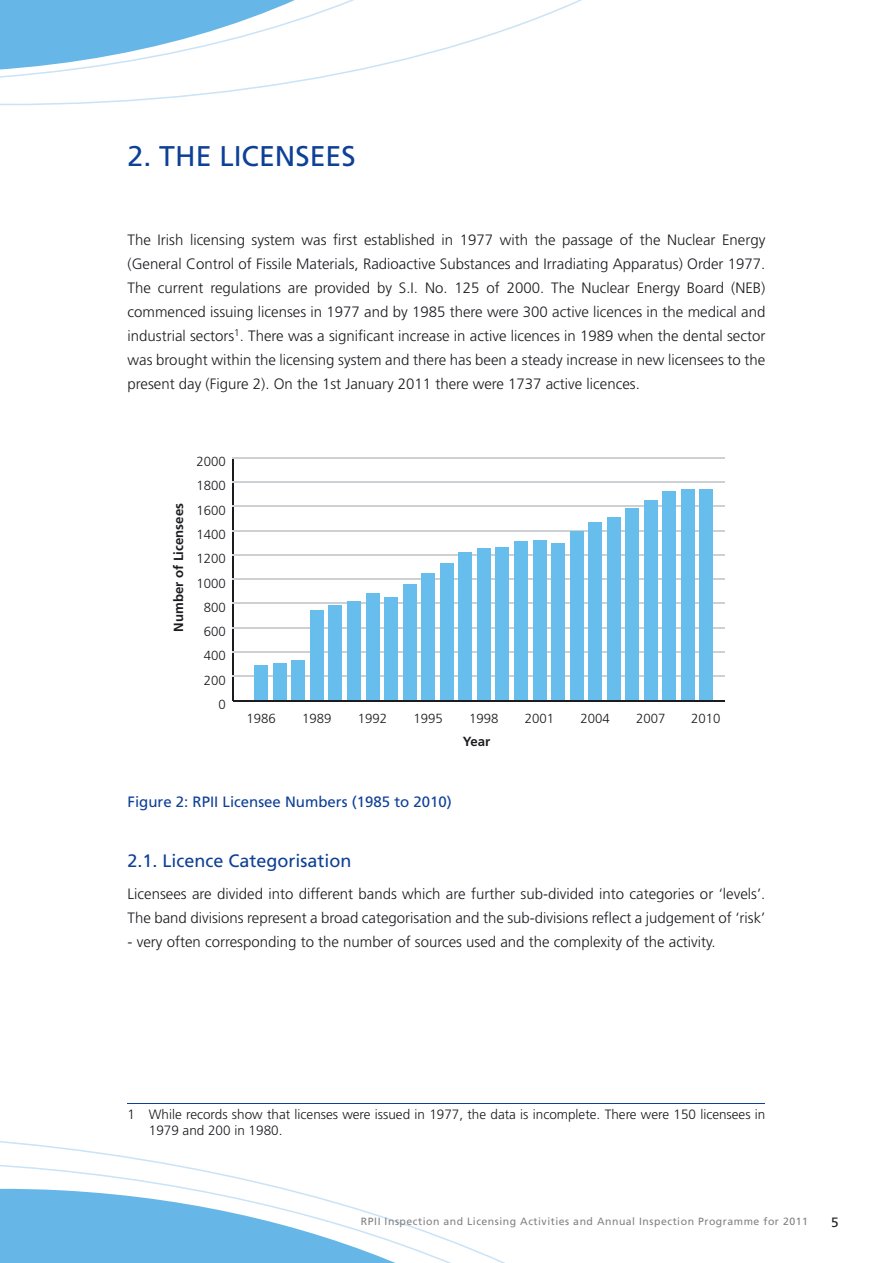
<style>
.page{position:relative;width:893px;height:1263px;background:#fff}
.page>*{position:absolute;margin:0;border:0;box-sizing:border-box;transform-origin:0 0}
.t1{font:28.5px "Frutiger LT Std";color:#0e4096}
.t2{font:18px "Frutiger LT Std";color:#0e4096}
.t3{font:300 15px/24px "Frutiger LT Std";color:#1b1c20;text-align:justify}
.t4{font:15px "Frutiger LT Std";color:#0e4096}
.t5{font:300 13.5px/16.2px "Frutiger LT Std";color:#1b1c20}
.t6{font:13.5px "Frutiger LT Std";color:#1b1c20}
.t7{font:300 13.2px "Frutiger LT Std";color:#1b1c20}
.t8{font:700 13.2px "Frutiger LT Std";color:#1b1c20}
.t9{font:10.5px "Frutiger LT Std";letter-spacing:.05em;color:#818084}
</style>
<div class="page">
<svg style="left:386px;top:0;width:196px;height:65px"></svg>
<svg style="left:0;top:0;width:386px;height:106px"></svg>
<svg style="left:0;top:1141px;width:505px;height:122px"></svg>
<hr style="left:233px;top:458px;width:1px;height:242px;background:#1b1c20">
<hr style="left:232px;top:676px;width:492px;height:1px;background:#ced1d3">
<hr style="left:232px;top:651px;width:492px;height:2px;background:#ced1d3">
<hr style="left:232px;top:627px;width:492px;height:1px;background:#ced1d3">
<hr style="left:232px;top:603px;width:492px;height:1px;background:#ced1d3">
<hr style="left:232px;top:578px;width:492px;height:2px;background:#ced1d3">
<hr style="left:232px;top:554px;width:492px;height:1px;background:#ced1d3">
<hr style="left:232px;top:530px;width:492px;height:1px;background:#ced1d3">
<hr style="left:232px;top:506px;width:492px;height:1px;background:#ced1d3">
<hr style="left:232px;top:481px;width:492px;height:2px;background:#ced1d3">
<hr style="left:232px;top:457px;width:492px;height:1px;background:#ced1d3">
<div style="left:254px;top:665px;width:14px;height:35px;background:#67beec"></div>
<div style="left:273px;top:663px;width:13px;height:37px;background:#67beec"></div>
<div style="left:292px;top:660px;width:13px;height:40px;background:#67beec"></div>
<div style="left:310px;top:610px;width:13px;height:90px;background:#67beec"></div>
<div style="left:329px;top:605px;width:13px;height:95px;background:#67beec"></div>
<div style="left:347px;top:601px;width:14px;height:99px;background:#67beec"></div>
<div style="left:366px;top:593px;width:13px;height:107px;background:#67beec"></div>
<div style="left:384px;top:597px;width:14px;height:103px;background:#67beec"></div>
<div style="left:403px;top:584px;width:13px;height:116px;background:#67beec"></div>
<div style="left:421px;top:573px;width:14px;height:127px;background:#67beec"></div>
<div style="left:440px;top:563px;width:13px;height:137px;background:#67beec"></div>
<div style="left:459px;top:552px;width:13px;height:148px;background:#67beec"></div>
<div style="left:477px;top:548px;width:13px;height:152px;background:#67beec"></div>
<div style="left:496px;top:547px;width:13px;height:153px;background:#67beec"></div>
<div style="left:514px;top:541px;width:14px;height:159px;background:#67beec"></div>
<div style="left:533px;top:540px;width:13px;height:160px;background:#67beec"></div>
<div style="left:551px;top:543px;width:14px;height:157px;background:#67beec"></div>
<div style="left:570px;top:531px;width:13px;height:169px;background:#67beec"></div>
<div style="left:588px;top:522px;width:14px;height:178px;background:#67beec"></div>
<div style="left:607px;top:517px;width:13px;height:183px;background:#67beec"></div>
<div style="left:626px;top:508px;width:13px;height:192px;background:#67beec"></div>
<div style="left:644px;top:500px;width:14px;height:200px;background:#67beec"></div>
<div style="left:663px;top:491px;width:13px;height:209px;background:#67beec"></div>
<div style="left:681px;top:489px;width:14px;height:211px;background:#67beec"></div>
<div style="left:699px;top:489px;width:14px;height:211px;background:#67beec"></div>
<hr style="left:233px;top:700px;width:492px;height:1px;background:#1b1c20">
<hr style="left:128px;top:1103px;width:637px;height:1px;background:#0e4096">
<h1 class="t1" style="left:128px;top:139px;width:230px">2. THE LICENSEES</h1>
<p class="t3" style="left:128px;top:228px;width:639px">The Irish licensing system was first established in 1977 with the passage of the Nuclear Energy (General Control of Fissile Materials, Radioactive Substances and Irradiating Apparatus) Order 1977.<br>The current regulations are provided by S.I. No. 125 of 2000. The Nuclear Energy Board (NEB) commenced issuing licenses in 1977 and by 1985 there were 300 active licences in the medical and industrial sectors<sup>1</sup>. There was a significant increase in active licences in 1989 when the dental sector was brought within the licensing system and there has been a steady increase in new licensees to the present day (Figure 2). On the 1st January 2011 there were 1737 active licences.</p>
<p class="t7" style="left:196px;top:454px;width:31px">2000</p>
<p class="t8" style="left:171px;top:632px;width:130px;rotate:-90deg">Number of Licensees</p>
<p class="t7" style="left:196px;top:478px;width:31px">1800</p>
<p class="t7" style="left:196px;top:503px;width:31px">1600</p>
<p class="t7" style="left:196px;top:527px;width:31px">1400</p>
<p class="t7" style="left:196px;top:551px;width:31px">1200</p>
<p class="t7" style="left:196px;top:576px;width:31px">1000</p>
<p class="t7" style="left:204px;top:600px;width:24px">800</p>
<p class="t7" style="left:204px;top:624px;width:24px">600</p>
<p class="t7" style="left:204px;top:648px;width:24px">400</p>
<p class="t7" style="left:204px;top:673px;width:24px">200</p>
<p class="t7" style="left:218px;top:697px;width:9px">0</p>
<p class="t7" style="left:246px;top:711px;width:31px">1986</p>
<p class="t7" style="left:302px;top:711px;width:31px">1989</p>
<p class="t7" style="left:358px;top:711px;width:31px">1992</p>
<p class="t7" style="left:413px;top:711px;width:31px">1995</p>
<p class="t7" style="left:469px;top:711px;width:31px">1998</p>
<p class="t7" style="left:525px;top:711px;width:31px">2001</p>
<p class="t7" style="left:580px;top:711px;width:31px">2004</p>
<p class="t7" style="left:636px;top:711px;width:31px">2007</p>
<p class="t7" style="left:691px;top:711px;width:31px">2010</p>
<p class="t8" style="left:463px;top:733px;width:29px">Year</p>
<p class="t4" style="left:128px;top:793px;width:326px">Figure 2: RPII Licensee Numbers (1985 to 2010)</p>
<p class="t2" style="left:128px;top:850px;width:226px">2.1. Licence Categorisation</p>
<p class="t3" style="left:128px;top:882px;width:639px">Licensees are divided into different bands which are further sub-divided into categories or ‘levels’.<br>The band divisions represent a broad categorisation and the sub-divisions reflect a judgement of ‘risk’</p>
<p class="t3" style="left:128px;top:930px;width:590px">- very often corresponding to the number of sources used and the complexity of the activity.</p>
<p class="t5" style="left:149px;top:1107px;width:618px;text-indent:-21px">1 While records show that licenses were issued in 1977, the data is incomplete. There were 150 licensees in<br>1979 and 200 in 1980.</p>
<p class="t9" style="left:361px;top:1215px;width:448px">RPII Inspection and Licensing Activities and Annual Inspection Programme for 2011</p>
<p class="t6" style="left:831px;top:1214px;width:9px">5</p>
</div>
